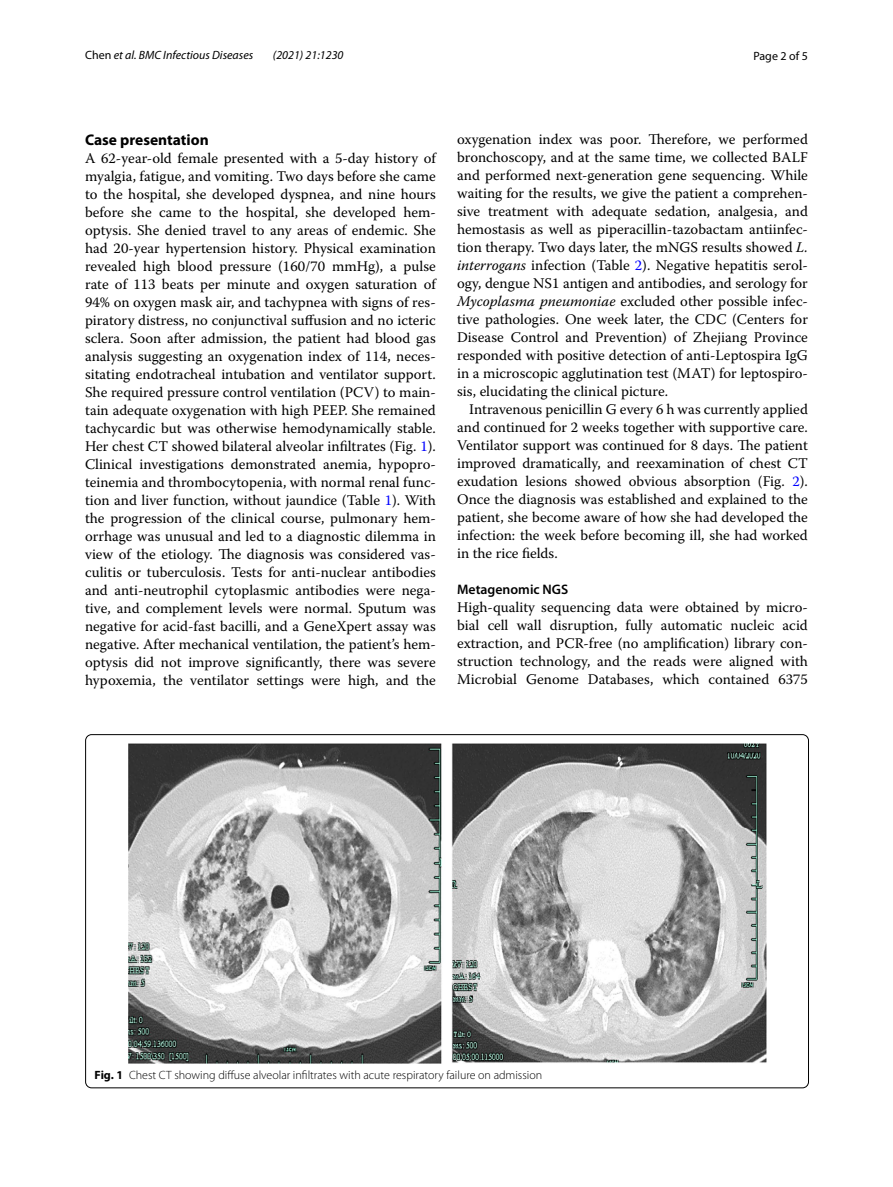
<style>
.page{position:relative;width:893px;height:1187px;background:#fff}
.page>*{position:absolute;margin:0;border:0;box-sizing:border-box;transform-origin:0 0}
.t1{font:700 15.45px "Myriad Pro";color:#000}
.t2{font:14.7px/18px "Warnock Pro";color:#000;text-align:justify}
.t3{font:600 13.8px "Myriad Pro";color:#000}
.t4{font:300 12px "Myriad Pro";color:#000}
.t5{font:italic 12px "Myriad Pro";color:#000}
.t6{font:12px "Myriad Pro";color:#000}
.s1{font-style:normal}
.s2{color:#00f}
.s3{font-style:italic}
.s4{font-weight:700}
</style>
<div class="page">
<img style="left:128px;top:743px;width:638px;height:320px">
<p class="t5" style="left:85px;top:48px;width:170px"><span class="s1">Chen</span> et al. BMC Infectious Diseases</p>
<p class="t5" style="left:273px;top:48px;width:72px">(2021) 21:1230</p>
<p class="t6" style="left:753px;top:48px;width:56px">Page 2 of 5</p>
<p class="t1" style="left:85px;top:129px;width:125px">Case presentation</p>
<p class="t2" style="left:85px;top:148px;width:352px">A 62-year-old female presented with a 5-day history of myalgia, fatigue, and vomiting. Two days before she came to the hospital, she developed dyspnea, and nine hours before she came to the hospital, she developed hem&shy;optysis. She denied travel to any areas of endemic. She had 20-year hypertension history. Physical examination revealed high blood pressure (160/70 mmHg), a pulse rate of 113 beats per minute and oxygen saturation of 94% on oxygen mask air, and tachypnea with signs of res&shy;piratory distress, no conjunctival suffusion and no icteric sclera. Soon after admission, the patient had blood gas analysis suggesting an oxygenation index of 114, neces&shy;sitating endotracheal intubation and ventilator support.<br>She required pressure control ventilation (PCV) to main&shy;tain adequate oxygenation with high PEEP. She remained tachycardic but was otherwise hemodynamically stable.<br>Her chest CT showed bilateral alveolar infiltrates (Fig. <span class="s2">1</span>).<br>Clinical investigations demonstrated anemia, hypopro&shy;teinemia and thrombocytopenia, with normal renal func&shy;tion and liver function, without jaundice (Table <span class="s2">1</span>). With the progression of the clinical course, pulmonary hem&shy;orrhage was unusual and led to a diagnostic dilemma in view of the etiology. The diagnosis was considered vas&shy;culitis or tuberculosis. Tests for anti-nuclear antibodies and anti-neutrophil cytoplasmic antibodies were nega&shy;tive, and complement levels were normal. Sputum was negative for acid-fast bacilli, and a GeneXpert assay was negative. After mechanical ventilation, the patient’s hem&shy;optysis did not improve significantly, there was severe hypoxemia, the ventilator settings were high, and the</p>
<p class="t2" style="left:457px;top:130px;width:352px">oxygenation index was poor. Therefore, we performed bronchoscopy, and at the same time, we collected BALF and performed next-generation gene sequencing. While waiting for the results, we give the patient a comprehen&shy;sive treatment with adequate sedation, analgesia, and hemostasis as well as piperacillin-tazobactam antiinfec&shy;tion therapy. Two days later, the mNGS results showed <span class="s3">L. interrogans</span> infection (Table <span class="s2">2</span>). Negative hepatitis serol&shy;ogy, dengue NS1 antigen and antibodies, and serology for <span class="s3">Mycoplasma pneumoniae</span> excluded other possible infec&shy;tive pathologies. One week later, the CDC (Centers for Disease Control and Prevention) of Zhejiang Province responded with positive detection of anti-Leptospira IgG in a microscopic agglutination test (MAT) for leptospiro&shy;sis, elucidating the clinical picture.</p>
<p class="t2" style="left:457px;top:400px;width:352px;text-indent:12px">Intravenous penicillin G every 6 h was currently applied and continued for 2 weeks together with supportive care.<br>Ventilator support was continued for 8 days. The patient improved dramatically, and reexamination of chest CT exudation lesions showed obvious absorption (Fig. <span class="s2">2</span>).<br>Once the diagnosis was established and explained to the patient, she become aware of how she had developed the infection: the week before becoming ill, she had worked in the rice fields.</p>
<p class="t3" style="left:457px;top:580px;width:113px">Metagenomic NGS</p>
<p class="t2" style="left:457px;top:598px;width:352px">High-quality sequencing data were obtained by micro&shy;bial cell wall disruption, fully automatic nucleic acid extraction, and PCR-free (no amplification) library con&shy;struction technology, and the reads were aligned with Microbial Genome Databases, which contained 6375</p>
<p class="t4" style="left:95px;top:1067px;width:449px"><span class="s4">Fig. 1</span> Chest CT showing diffuse alveolar infiltrates with acute respiratory failure on admission</p>
</div>
